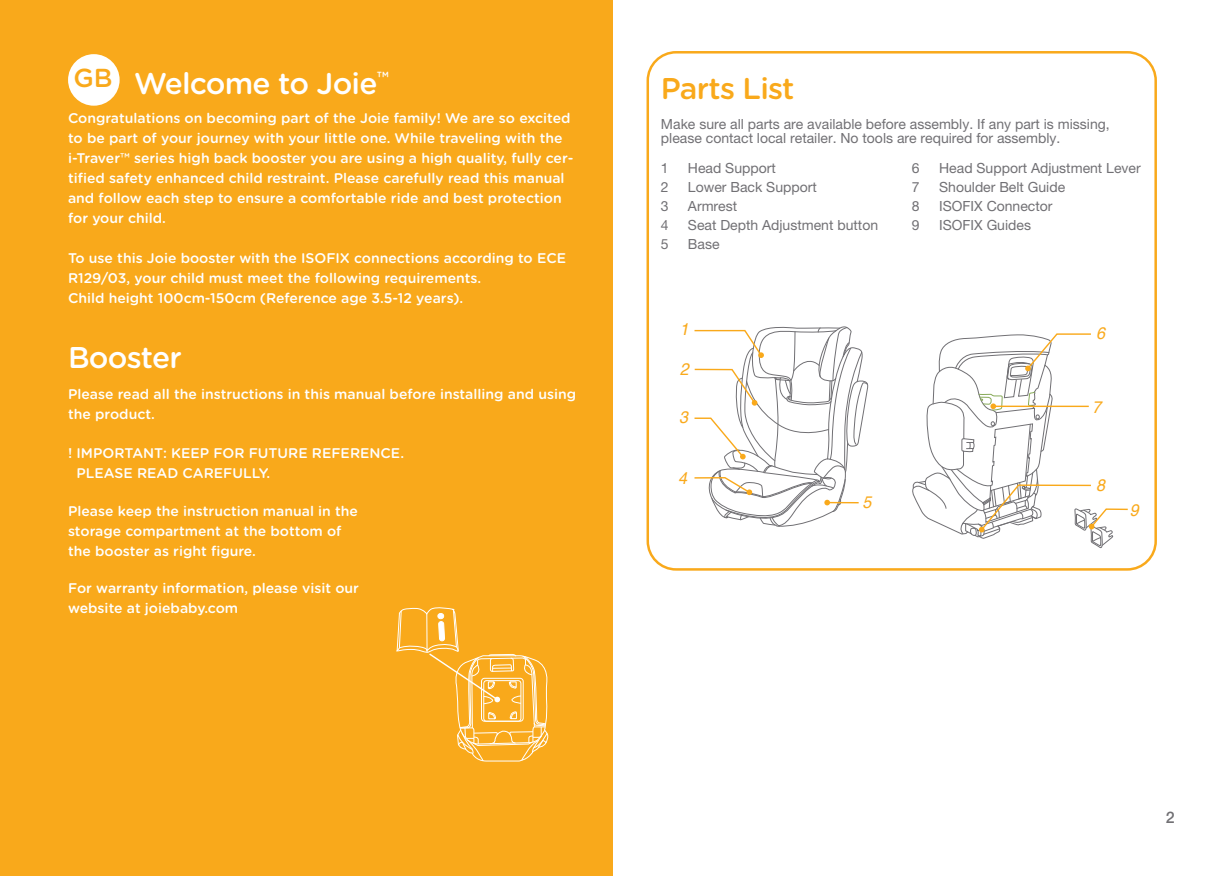
<style>
.page{position:relative;width:1225px;height:876px;background:#fff}
.page>*{position:absolute;margin:0;border:0;box-sizing:border-box;transform-origin:0 0}
.t1{font:500 30px "Gotham Rounded";letter-spacing:-.025em;color:#fff}
.t2{font:500 30px "Gotham Rounded";letter-spacing:-.025em;color:#f9a91b}
.t3{font:500 26px "Gotham Rounded";color:#f9a91b}
.t4{font:italic 16.8px "Helvetica";color:#f9a91b;scale:.95 1}
.t5{font:500 16px "Helvetica Neue LT Std";color:#717074}
.t6{font:500 14px/20px "Gotham Rounded";color:#fff}
.t7{font:14px/14px "Helvetica Neue LT Std";color:#717074}
</style>
<div class="page">
<div style="left:646px;top:51px;width:511px;height:520px;border:2px solid #f9a91b;border-radius:28px"></div>
<div style="left:0;top:0;width:612px;height:876px;background:#f9a91b"></div>
<div style="left:68px;top:54px;width:52px;height:52px;background:#fff;border-radius:50%"></div>
<svg style="left:396px;top:607px;width:153px;height:155px"></svg>
<svg style="left:694px;top:326px;width:175px;height:201px"></svg>
<svg style="left:912px;top:333px;width:216px;height:216px"></svg>
<h2 class="t3" style="left:73px;top:59px;width:41px">GB</h2>
<h1 class="t2" style="left:661px;top:67px;width:135px">Parts List</h1>
<p class="t7" style="left:661px;top:117px;width:450px">Make sure all parts are available before assembly. If any part is missing, please contact local retailer. No tools are required for assembly.</p>
<p class="t7" style="left:660px;top:161px;width:9px">1</p>
<p class="t7" style="left:688px;top:161px;width:89px">Head Support</p>
<p class="t7" style="left:660px;top:180px;width:9px">2</p>
<p class="t7" style="left:688px;top:180px;width:130px">Lower Back Support</p>
<p class="t7" style="left:660px;top:199px;width:9px">3</p>
<p class="t7" style="left:688px;top:199px;width:51px">Armrest</p>
<p class="t7" style="left:660px;top:218px;width:9px">4</p>
<p class="t7" style="left:688px;top:218px;width:192px">Seat Depth Adjustment button</p>
<p class="t7" style="left:660px;top:237px;width:9px">5</p>
<p class="t7" style="left:688px;top:237px;width:33px">Base</p>
<h1 class="t1" style="left:134px;top:62px;width:256px">Welcome to Joie<sup>™</sup></h1>
<p class="t6" style="left:68px;top:108px;width:507px">Congratulations on becoming part of the Joie family! We are so excited to be part of your journey with your little one. While traveling with the i-Traver™ series high back booster you are using a high quality, fully cer&shy;tified safety enhanced child restraint. Please carefully read this manual and follow each step to ensure a comfortable ride and best protection for your child.</p>
<p class="t6" style="left:68px;top:247px;width:499px">To use this Joie booster with the ISOFIX connections according to ECE<br>R129/03, your child must meet the following requirements.<br>Child height 100cm-150cm (Reference age 3.5-12 years).</p>
<p class="t7" style="left:912px;top:161px;width:9px">6</p>
<p class="t7" style="left:939px;top:161px;width:203px">Head Support Adjustment Lever</p>
<p class="t7" style="left:912px;top:180px;width:9px">7</p>
<p class="t7" style="left:939px;top:180px;width:128px">Shoulder Belt Guide</p>
<p class="t7" style="left:912px;top:199px;width:9px">8</p>
<p class="t7" style="left:939px;top:199px;width:115px">ISOFIX Connector</p>
<p class="t7" style="left:912px;top:218px;width:9px">9</p>
<p class="t7" style="left:939px;top:218px;width:93px">ISOFIX Guides</p>
<h1 class="t1" style="left:68px;top:336px;width:115px">Booster</h1>
<p class="t6" style="left:68px;top:383px;width:509px">Please read all the instructions in this manual before installing and using the product.</p>
<p class="t6" style="left:76px;top:442px;width:329px;text-indent:-8px">! IMPORTANT: KEEP FOR FUTURE REFERENCE.<br>PLEASE READ CAREFULLY.</p>
<p class="t6" style="left:68px;top:500px;width:291px">Please keep the instruction manual in the storage compartment at the bottom of the booster as right figure.</p>
<p class="t6" style="left:68px;top:577px;width:292px">For warranty information, please visit our website at joiebaby.com</p>
<p class="t4" style="left:680px;top:316px;width:11px">1</p>
<p class="t4" style="left:679px;top:355px;width:11px">2</p>
<p class="t4" style="left:679px;top:404px;width:11px">3</p>
<p class="t4" style="left:678px;top:465px;width:11px">4</p>
<p class="t4" style="left:862px;top:489px;width:11px">5</p>
<p class="t4" style="left:1096px;top:320px;width:11px">6</p>
<p class="t4" style="left:1092px;top:394px;width:11px">7</p>
<p class="t4" style="left:1096px;top:471px;width:11px">8</p>
<p class="t4" style="left:1129px;top:496px;width:11px">9</p>
<p class="t5" style="left:1165px;top:808px;width:10px">2</p>
</div>
